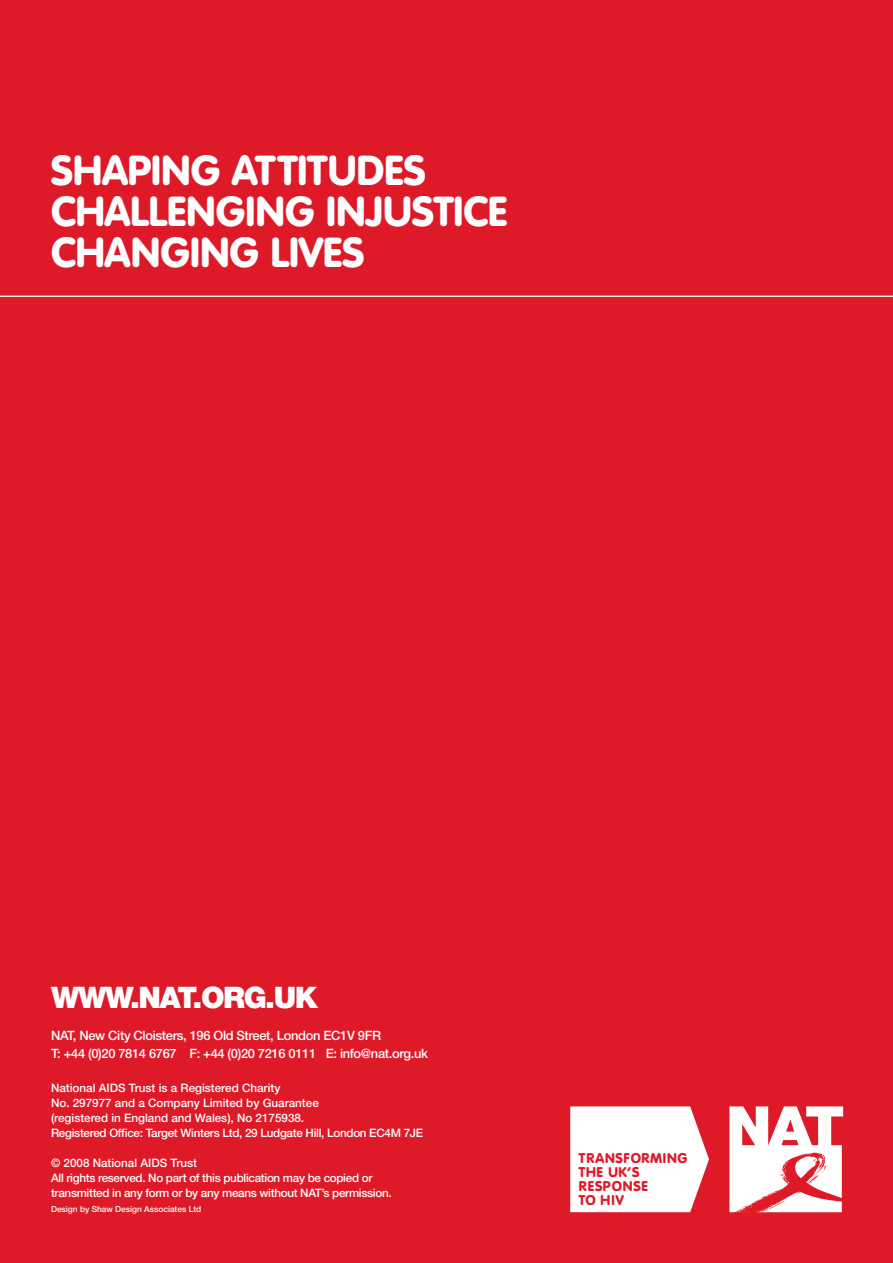
<style>
.page{position:relative;width:893px;height:1263px;background:#df1a28}
.page>*{position:absolute;margin:0;border:0;box-sizing:border-box;transform-origin:0 0}
.t1{font:900 41.25px "VAG Rounded";letter-spacing:.005em;color:#fff}
.t2{font:900 29.7px "Helvetica Neue";letter-spacing:-.05em;color:#fff}
.t3{font:900 13.95px/14px "VAG Rounded";letter-spacing:.05em;color:#df1a28}
.t4{font:500 12.9px/17.5px "Helvetica Neue";letter-spacing:-.025em;color:#fff}
.t5{font:500 11.7px/15px "Helvetica Neue";color:#fff}
.t6{font:500 11.7px/15px "Helvetica Neue";letter-spacing:-.025em;color:#fff}
.t7{font:500 8.25px "Helvetica Neue";color:#fff}
</style>
<div class="page">
<svg style="left:729px;top:1106px;width:115px;height:107px"></svg>
<svg style="left:570px;top:1106px;width:139px;height:106px;background:#fceeef"></svg>
<hr style="left:0;top:296px;width:893px;height:1px;background:#fff">
<h1 class="t1" style="left:51px;top:146px;width:48px">SHAPING</h1>
<h1 class="t1" style="left:232px;top:146px;width:23px">ATTITUDES</h1>
<h1 class="t1" style="left:51px;top:187px;width:50px">CHALLENGING</h1>
<h1 class="t1" style="left:326px;top:187px;width:79px">INJUSTICE</h1>
<h1 class="t1" style="left:51px;top:227px;width:52px">CHANGING</h1>
<h1 class="t1" style="left:271px;top:227px;width:38px">LIVES</h1>
<h2 class="t2" style="left:51px;top:979px;width:268px">WWW.NAT.ORG.UK</h2>
<p class="t4" style="left:51px;top:1027px;width:379px">NAT, New City Cloisters, 196 Old Street, London EC1V 9FR<br>T: +44 (0)20 7814 6767 F: +44 (0)20 7216 0111 E: info@nat.org.uk</p>
<p class="t5" style="left:51px;top:1080px;width:374px">National AIDS Trust is a Registered Charity<br>No. 297977 and a Company Limited by Guarantee<br>(registered in England and Wales), No 2175938.<br>Registered Office: Target Winters Ltd, 29 Ludgate Hill, London EC4M 7JE</p>
<p class="t6" style="left:51px;top:1155px;width:342px">© 2008 National AIDS Trust<br>All rights reserved. No part of this publication may be copied or transmitted in any form or by any means without NAT’s permission.</p>
<p class="t7" style="left:51px;top:1204px;width:152px">Design by Shaw Design Associates Ltd</p>
<p class="t3" style="left:579px;top:1151px;width:110px">TRANSFORMING<br>THE UK’S<br>RESPONSE<br>TO HIV</p>
<p class="t3" style="left:592px;top:1151px;width:110px">TRANSFORMING<br>THE UK’S<br>RESPONSE<br>TO HIV</p>
</div>
